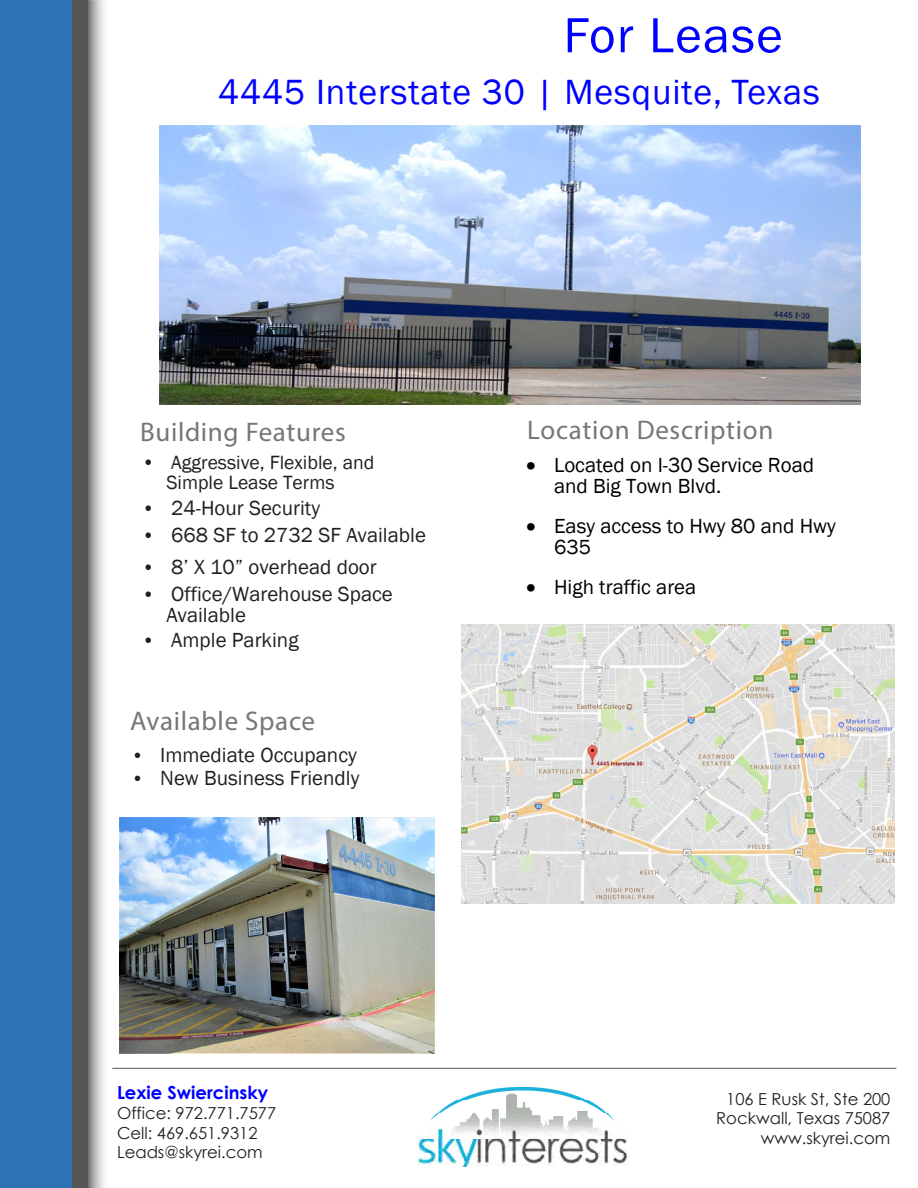
<style>
.page{position:relative;width:918px;height:1188px;background:#fff}
.page>*{position:absolute;margin:0;border:0;box-sizing:border-box;transform-origin:0 0}
.t1{font:51px "Franklin Gothic";letter-spacing:.025em;color:#00f}
.t2{font:36px "Franklin Gothic";letter-spacing:.025em;color:#00f}
.t3{font:27px "Myriad Pro";letter-spacing:.025em;color:#777677}
.t4{font:27px "Myriad Pro";letter-spacing:.025em;color:#777}
.t5{font:21px/21px "Franklin Gothic";color:#231f20}
.t6{font:21px/21px "Franklin Gothic";color:#000}
.t7{font:21px "Franklin Gothic";color:#231f20}
.t8{font:19.65px/19.6px "Franklin Gothic";color:#231f20}
.t9{font:700 18px "Century Gothic";color:#00f}
.t10{font:16.5px/19.8px "Century Gothic";color:#231f20;text-align:right}
.s1{font-style:inherit}
.s2{font-size:19.65px}
.s3{font-size:19.35px}
</style>
<div class="page">
<svg style="left:88px;top:1px;width:49px;height:1187px"></svg>
<div style="left:67px;top:0;width:21px;height:1188px;background:#565657"></div>
<img style="left:418px;top:1087px;width:209px;height:80px">
<hr style="left:112px;top:1068px;width:784px;height:1px;background:#565657">
<img style="left:159px;top:126px;width:702px;height:278px">
<img style="left:461px;top:624px;width:434px;height:279px">
<img style="left:119px;top:817px;width:316px;height:237px">
<div style="left:0;top:0;width:72px;height:1188px;background:#2e74b5"></div>
<p class="t1" style="left:563px;top:4px;width:221px">For Lease</p>
<p class="t2" style="left:218px;top:70px;width:603px">4445 Interstate 30 | Mesquite, Texas</p>
<p class="t3" style="left:140px;top:415px;width:207px">Building Features</p>
<p class="t8" style="left:166px;top:454px;width:210px;text-indent:-25px"><span class="s1">•</span> Aggressive, <span class="s1">Flexible</span>, and<br><span class="s1">S</span>imple <span class="s1">L</span>ease <span class="s1">T</span>erms</p>
<p class="t7" style="left:142px;top:495px;width:180px"><span class="s2">•</span> 24-<span class="s1">H</span>our <span class="s1">S</span>ecurity</p>
<p class="t5" style="left:142px;top:525px;width:286px"><span class="s2">•</span> 668 SF to 2732 SF Available</p>
<p class="t5" style="left:142px;top:557px;width:237px"><span class="s2">•</span> 8’ X 1<span class="s1">0</span>” <span class="s1">o</span>verhead <span class="s1">d</span>oor</p>
<p class="t5" style="left:166px;top:584px;width:228px;text-indent:-25px"><span class="s2">•</span> Office/Warehouse Space<br>A<span class="s1">vailable</span></p>
<p class="t7" style="left:142px;top:627px;width:158px"><span class="s2">•</span> Ample <span class="s1">P</span>arking</p>
<p class="t3" style="left:130px;top:704px;width:187px">Available Space</p>
<p class="t5" style="left:131px;top:745px;width:227px"><span class="s3">•</span> Immediate Occupancy</p>
<p class="t5" style="left:131px;top:768px;width:230px"><span class="s3">•</span> New Business Friendly</p>
<p class="t4" style="left:527px;top:413px;width:248px">Location Description</p>
<p class="t6" style="left:554px;top:455px;width:262px;text-indent:-28px">• Located on I-30 Service Road and Big Town Blvd.</p>
<p class="t6" style="left:554px;top:516px;width:283px;text-indent:-28px">• Easy access to Hwy 80 and Hwy<br>635</p>
<p class="t6" style="left:526px;top:577px;width:172px">• High traffic area</p>
<p class="t9" style="left:117px;top:1079px;width:153px">Lexie Swiercinsky</p>
<p class="t10" style="left:117px;top:1103px;width:161px;text-align:left">Office: 972.771.7577<br>Cell: 469.651.9312<br>Leads@skyrei.com</p>
<p class="t10" style="left:716px;top:1088px;width:176px">106 E Rusk St, Ste 200<br>Rockwall, Texas 75087 www.skyrei.com</p>
</div>
